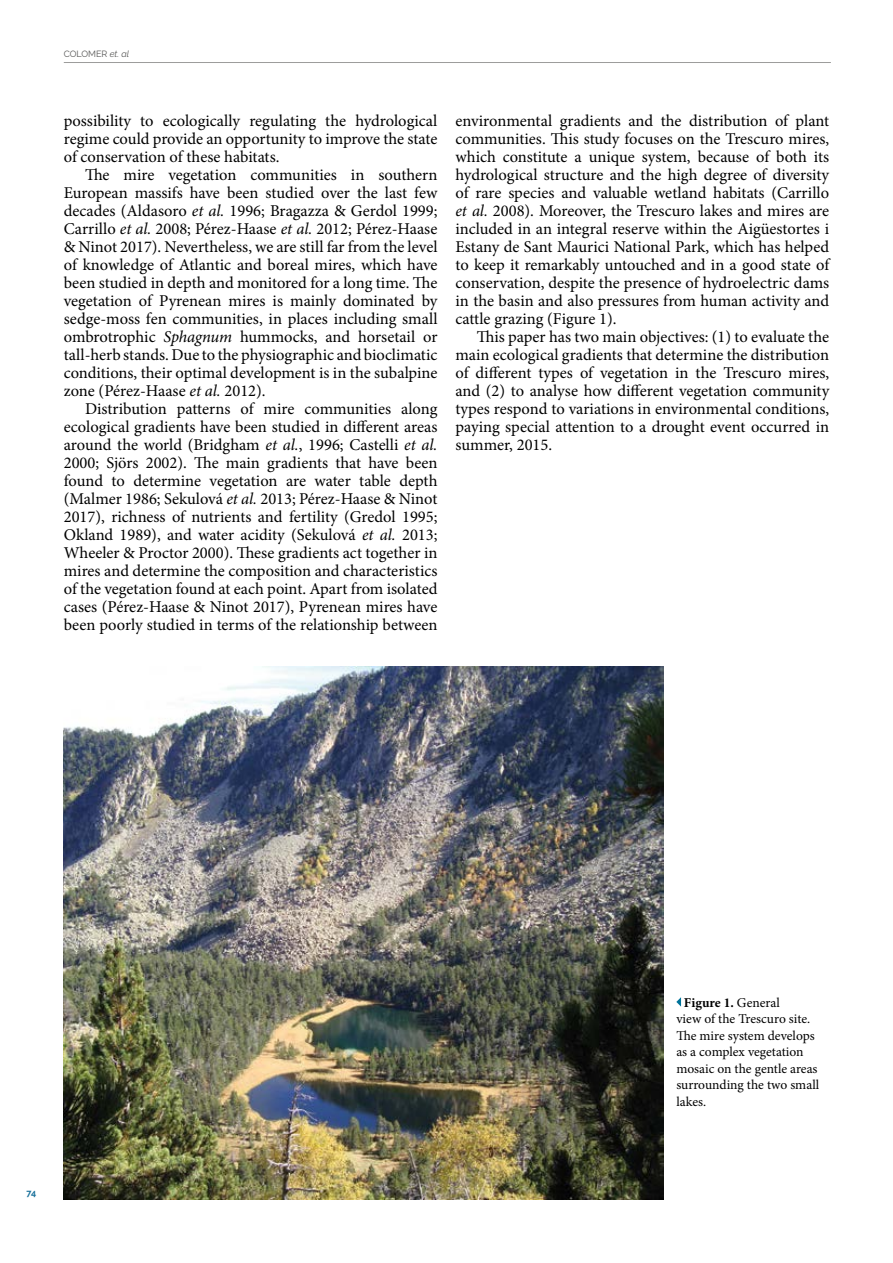
<style>
.page{position:relative;width:893px;height:1263px;background:#fff}
.page>*{position:absolute;margin:0;border:0;box-sizing:border-box;transform-origin:0 0}
.t1{font:16.5px/18px "Minion Pro";color:#000;text-align:justify}
.t2{font:13.5px/16.5px "Minion Pro";letter-spacing:-.01em;color:#000}
.t3{font:9px "Raleway";color:#575756}
.t4{font:700 9px "Raleway";color:#1a719b}
.s1{font-style:italic}
.s2{font-weight:700}
</style>
<div class="page">
<svg style="left:676px;top:997px;width:5px;height:9px"></svg>
<img style="left:64px;top:667px;width:600px;height:532px">
<hr style="left:64px;top:62px;width:767px;height:1px;background:#9d9d9c">
<p class="t3" style="left:64px;top:48px;width:67px">COLOMER <span class="s1">et. al</span></p>
<p class="t1" style="left:64px;top:112px;width:375px">possibility to ecologically regulating the hydrological regime could provide an opportunity to improve the state of conservation of these habitats.</p>
<p class="t1" style="left:64px;top:166px;width:375px;text-indent:21px">The mire vegetation communities in southern European massifs have been studied over the last few decades (Aldasoro <span class="s1">et al.</span> 1996; Bragazza &amp; Gerdol 1999; Carrillo <span class="s1">et al.</span> 2008; Pérez-Haase <span class="s1">et al.</span> 2012; Pérez-Haase &amp; Ninot 2017). Nevertheless, we are still far from the level of knowledge of Atlantic and boreal mires, which have been studied in depth and monitored for a long time. The vegetation of Pyrenean mires is mainly dominated by sedge-moss fen communities, in places including small ombrotrophic <span class="s1">Sphagnum</span> hummocks, and horsetail or tall-herb stands. Due to the physiographic and bioclimatic conditions, their optimal development is in the subalpine zone (Pérez-Haase <span class="s1">et al.</span> 2012).</p>
<p class="t1" style="left:64px;top:400px;width:375px;text-indent:21px">Distribution patterns of mire communities along ecological gradients have been studied in different areas around the world (Bridgham <span class="s1">et al.</span>, 1996; Castelli <span class="s1">et al.<br></span>2000; Sjörs 2002). The main gradients that have been found to determine vegetation are water table depth (Malmer 1986; Sekulová <span class="s1">et al.</span> 2013; Pérez-Haase &amp; Ninot 2017), richness of nutrients and fertility (Gredol 1995; Okland 1989), and water acidity (Sekulová <span class="s1">et al.</span> 2013; Wheeler &amp; Proctor 2000). These gradients act together in mires and determine the composition and characteristics of the vegetation found at each point. Apart from isolated cases (Pérez-Haase &amp; Ninot 2017), Pyrenean mires have been poorly studied in terms of the relationship between</p>
<p class="t1" style="left:455px;top:112px;width:375px">environmental gradients and the distribution of plant communities. This study focuses on the Trescuro mires, which constitute a unique system, because of both its hydrological structure and the high degree of diversity of rare species and valuable wetland habitats (Carrillo <span class="s1">et al.</span> 2008). Moreover, the Trescuro lakes and mires are included in an integral reserve within the Aigüestortes i Estany de Sant Maurici National Park, which has helped to keep it remarkably untouched and in a good state of conservation, despite the presence of hydroelectric dams in the basin and also pressures from human activity and cattle grazing (Figure 1).</p>
<p class="t1" style="left:455px;top:328px;width:376px;text-indent:21px">This paper has two main objectives: (1) to evaluate the main ecological gradients that determine the distribution of different types of vegetation in the Trescuro mires, and (2) to analyse how different vegetation community types respond to variations in environmental conditions, paying special attention to a drought event occurred in summer, 2015.</p>
<p class="t4" style="left:27px;top:1188px;width:11px">74</p>
<p class="t2" style="left:676px;top:994px;width:144px;text-indent:8px"><span class="s2">Figure 1.</span> General<br>view of the Trescuro site.<br>The mire system develops as a complex vegetation mosaic on the gentle areas surrounding the two small lakes.</p>
</div>
